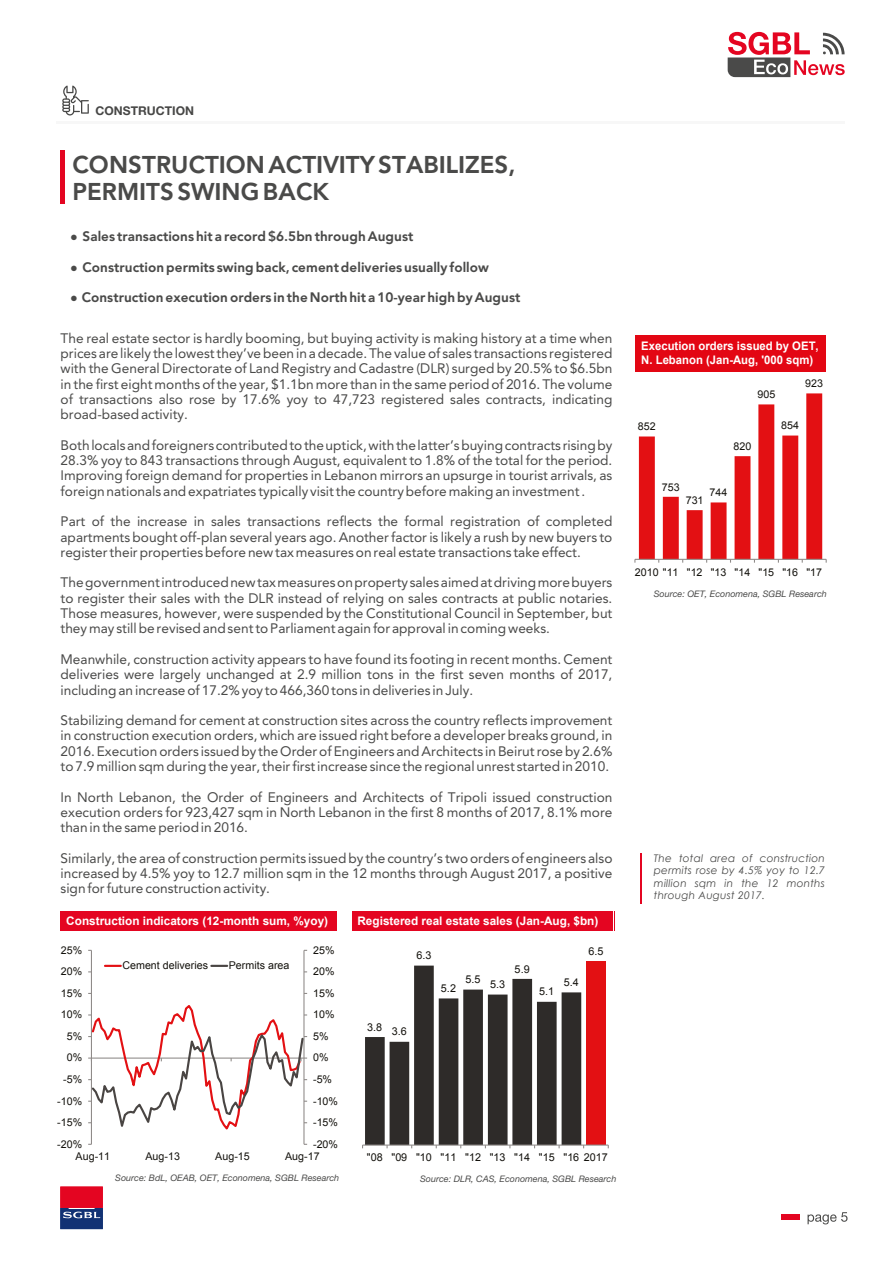
<style>
.page{position:relative;width:893px;height:1263px;background:#fff}
.page>*{position:absolute;margin:0;border:0;box-sizing:border-box;transform-origin:0 0}
.t1{font:700 22.5px/27px "SGBL";color:#4a4a49}
.t2{font:12.75px/15.3px "SGBL";color:#4a4a49;text-align:justify}
.t3{font:700 12.75px "SGBL";color:#4a4a49}
.t4{font:700 12.15px "Helvetica Neue LT Std";color:#474746}
.t5{font:700 11.85px "Arial";color:#fff}
.t6{font:700 11.85px/14.1px "Arial";color:#fff;scale:.96 1}
.t7{font:10.8px "Arial";letter-spacing:-.005em;color:#13110c}
.t8{font:10.65px "Arial";color:#13110c}
.t9{font:italic 10.5px/12.6px "Century Gothic";letter-spacing:.02em;color:#4a4a49;text-align:justify}
.t10{font:italic 9px "Helvetica Neue LT Std";color:#4a4a49}
.s1{font-family:"Arial";font-weight:400}
</style>
<div class="page">
<svg style="left:807px;top:1212px;width:40px;height:12px"></svg>
<div style="left:782px;top:1214px;width:18px;height:6px;background:#e40521"></div>
<svg style="left:728px;top:32px;width:117px;height:45px"></svg>
<svg style="left:60px;top:1186px;width:43px;height:43px;background:#8e2b55"></svg>
<hr style="left:57px;top:121px;width:788px;height:2px;background:#f7f7f7">
<hr style="left:61px;top:150px;width:4px;height:53px;background:#e40521">
<hr style="left:640px;top:853px;width:2px;height:51px;background:#e40521">
<div style="left:60px;top:912px;width:276px;height:20px;background:#e40521"></div>
<div style="left:352px;top:912px;width:262px;height:20px;background:#e40521"></div>
<svg style="left:614px;top:912px;width:1px;height:19px"></svg>
<hr style="left:60px;top:931px;width:554px;height:1px;background:#fff">
<div style="left:635px;top:335px;width:191px;height:37px;background:#e30613"></div>
<svg style="left:634px;top:393px;width:193px;height:170px"></svg>
<hr style="left:303px;top:950px;width:2px;height:194px;background:#8f8b89">
<hr style="left:91px;top:950px;width:1px;height:194px;background:#8f8b89">
<svg style="left:88px;top:1003px;width:219px;height:132px"></svg>
<svg style="left:105px;top:965px;width:16px;height:2px"></svg>
<svg style="left:211px;top:965px;width:16px;height:2px"></svg>
<div style="left:586px;top:961px;width:20px;height:184px;background:#e31013"></div>
<hr style="left:363px;top:1144px;width:245px;height:1px;background:#8f8b89">
<svg style="left:362px;top:965px;width:222px;height:183px"></svg>
<svg style="left:62px;top:86px;width:27px;height:29px"></svg>
<p class="t4" style="left:96px;top:103px;width:100px">CONSTRUCTION</p>
<h1 class="t1" style="left:72px;top:152px;width:445px">CONSTRUCTION ACTIVITY STABILIZES,<br>PERMITS SWING BACK</h1>
<p class="t3" style="left:70px;top:227px;width:345px"><span class="s1">●</span> Sales transactions hit a record $6.5bn through August</p>
<p class="t3" style="left:70px;top:257px;width:420px"><span class="s1">●</span> Construction permits swing back, cement deliveries usually follow</p>
<p class="t3" style="left:70px;top:288px;width:452px"><span class="s1">●</span> Construction execution orders in the North hit a 10-year high by August</p>
<p class="t2" style="left:61px;top:331px;width:553px">The real estate sector is hardly booming, but buying activity is making history at a time when prices are likely the lowest they’ve been in a decade. The value of sales transactions registered with the General Directorate of Land Registry and Cadastre (DLR) surged by 20.5% to $6.5bn in the first eight months of the year, $1.1bn more than in the same period of 2016. The volume of transactions also rose by 17.6% yoy to 47,723 registered sales contracts, indicating broad-based activity.</p>
<p class="t2" style="left:61px;top:438px;width:553px">Both locals and foreigners contributed to the uptick, with the latter’s buying contracts rising by 28.3% yoy to 843 transactions through August, equivalent to 1.8% of the total for the period.<br>Improving foreign demand for properties in Lebanon mirrors an upsurge in tourist arrivals, as foreign nationals and expatriates typically visit the country before making an investment .</p>
<p class="t2" style="left:61px;top:514px;width:553px">Part of the increase in sales transactions reflects the formal registration of completed apartments bought off-plan several years ago. Another factor is likely a rush by new buyers to register their properties before new tax measures on real estate transactions take effect.</p>
<p class="t2" style="left:61px;top:575px;width:553px">The government introduced new tax measures on property sales aimed at driving more buyers to register their sales with the DLR instead of relying on sales contracts at public notaries.<br>Those measures, however, were suspended by the Constitutional Council in September, but they may still be revised and sent to Parliament again for approval in coming weeks.</p>
<p class="t2" style="left:61px;top:652px;width:553px">Meanwhile, construction activity appears to have found its footing in recent months. Cement deliveries were largely unchanged at 2.9 million tons in the first seven months of 2017, including an increase of 17.2% yoy to 466,360 tons in deliveries in July.</p>
<p class="t2" style="left:61px;top:713px;width:553px">Stabilizing demand for cement at construction sites across the country reflects improvement in construction execution orders, which are issued right before a developer breaks ground, in 2016. Execution orders issued by the Order of Engineers and Architects in Beirut rose by 2.6% to 7.9 million sqm during the year, their first increase since the regional unrest started in 2010.</p>
<p class="t2" style="left:61px;top:790px;width:553px">In North Lebanon, the Order of Engineers and Architects of Tripoli issued construction execution orders for 923,427 sqm in North Lebanon in the first 8 months of 2017, 8.1% more than in the same period in 2016.</p>
<p class="t2" style="left:61px;top:851px;width:553px">Similarly, the area of construction permits issued by the country’s two orders of engineers also increased by 4.5% yoy to 12.7 million sqm in the 12 months through August 2017, a positive sign for future construction activity.</p>
<p class="t5" style="left:66px;top:913px;width:263px">Construction indicators (12-month sum, %yoy)</p>
<p class="t5" style="left:357px;top:913px;width:242px">Registered real estate sales (Jan-Aug, $bn)</p>
<p class="t8" style="left:61px;top:943px;width:23px">25%</p>
<p class="t8" style="left:313px;top:943px;width:23px">25%</p>
<p class="t8" style="left:61px;top:964px;width:23px">20%</p>
<p class="t8" style="left:122px;top:958px;width:87px">Cement deliveries</p>
<p class="t8" style="left:229px;top:958px;width:62px">Permits area</p>
<p class="t8" style="left:313px;top:964px;width:23px">20%</p>
<p class="t8" style="left:61px;top:986px;width:23px">15%</p>
<p class="t8" style="left:313px;top:986px;width:23px">15%</p>
<p class="t8" style="left:61px;top:1008px;width:23px">10%</p>
<p class="t8" style="left:313px;top:1008px;width:23px">10%</p>
<p class="t8" style="left:67px;top:1029px;width:17px">5%</p>
<p class="t8" style="left:313px;top:1029px;width:17px">5%</p>
<p class="t8" style="left:67px;top:1051px;width:17px">0%</p>
<p class="t8" style="left:313px;top:1051px;width:17px">0%</p>
<p class="t8" style="left:63px;top:1072px;width:20px">-5%</p>
<p class="t8" style="left:313px;top:1072px;width:20px">-5%</p>
<p class="t8" style="left:57px;top:1094px;width:27px">-10%</p>
<p class="t8" style="left:313px;top:1094px;width:27px">-10%</p>
<p class="t8" style="left:57px;top:1115px;width:27px">-15%</p>
<p class="t8" style="left:313px;top:1115px;width:27px">-15%</p>
<p class="t8" style="left:57px;top:1137px;width:27px">-20%</p>
<p class="t8" style="left:313px;top:1137px;width:27px">-20%</p>
<p class="t8" style="left:76px;top:1150px;width:36px">Aug-11</p>
<p class="t8" style="left:145px;top:1150px;width:36px">Aug-13</p>
<p class="t8" style="left:215px;top:1150px;width:36px">Aug-15</p>
<p class="t8" style="left:285px;top:1150px;width:36px">Aug-17</p>
<p class="t7" style="left:416px;top:948px;width:17px">6.3</p>
<p class="t7" style="left:441px;top:981px;width:17px">5.2</p>
<p class="t7" style="left:465px;top:972px;width:17px">5.5</p>
<p class="t7" style="left:490px;top:977px;width:17px">5.3</p>
<p class="t7" style="left:515px;top:962px;width:17px">5.9</p>
<p class="t7" style="left:539px;top:984px;width:17px">5.1</p>
<p class="t7" style="left:367px;top:1022px;width:41px">3.8 3.6</p>
<p class="t7" style="left:564px;top:975px;width:17px">5.4</p>
<p class="t7" style="left:588px;top:944px;width:17px">6.5</p>
<p class="t7" style="left:367px;top:1150px;width:243px">"08 "09 "10 "11 "12 "13 "14 "15 "16 2017</p>
<p class="t10" style="left:115px;top:1172px;width:226px">Source: BdL, OEAB, OET, Economena, SGBL Research</p>
<p class="t10" style="left:420px;top:1174px;width:198px">Source: DLR, CAS, Economena, SGBL Research</p>
<p class="t6" style="left:641px;top:339px;width:186px">Execution orders issued by OET,<br>N. Lebanon (Jan-Aug, '000 sqm)</p>
<p class="t8" style="left:638px;top:419px;width:19px">852</p>
<p class="t8" style="left:757px;top:387px;width:19px">905</p>
<p class="t8" style="left:805px;top:376px;width:19px">923</p>
<p class="t8" style="left:733px;top:439px;width:19px">820</p>
<p class="t8" style="left:781px;top:419px;width:19px">854</p>
<p class="t8" style="left:662px;top:480px;width:19px">753</p>
<p class="t8" style="left:686px;top:493px;width:19px">731</p>
<p class="t8" style="left:710px;top:485px;width:19px">744</p>
<p class="t8" style="left:635px;top:565px;width:189px">2010 "11 "12 "13 "14 "15 "16 "17</p>
<p class="t10" style="left:654px;top:588px;width:175px">Source: OET, Economena, SGBL Research</p>
<p class="t9" style="left:654px;top:851px;width:173px">The total area of construction permits rose by 4.5% yoy to 12.7 million sqm in the 12 months through August 2017.</p>
</div>
